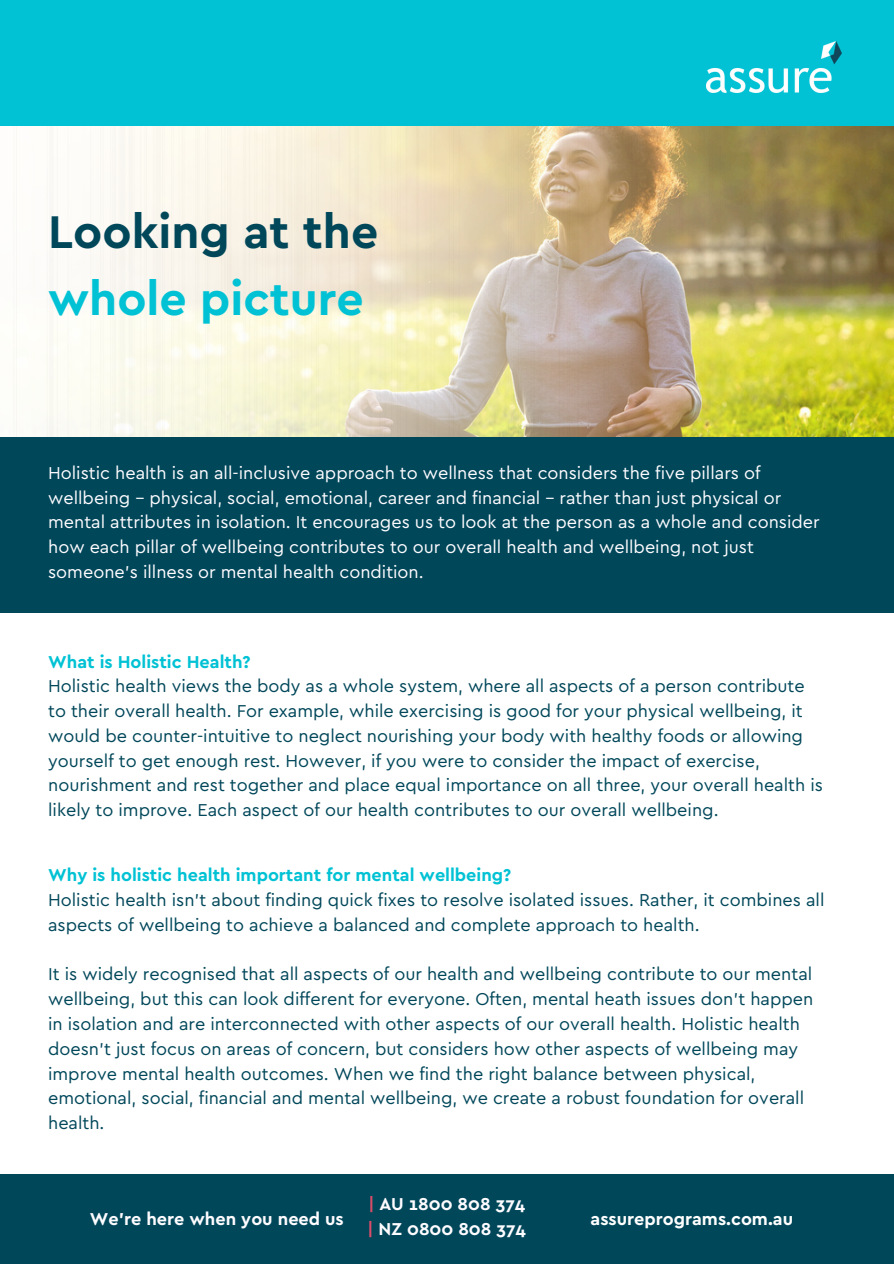
<style>
.page{position:relative;width:894px;height:1264px;background:#fff}
.page>*{position:absolute;margin:0;border:0;box-sizing:border-box;transform-origin:0 0}
.t1{font:700 48px/66.3px "Cera Basic";color:#00475a}
.t2{font:18px/24.8px "Cera Basic";color:#00475a}
.t3{font:18px/24.8px "Cera Basic";color:#fefcff}
.t4{font:700 18px "Cera Basic";color:#00c2d4}
.t5{font:700 18px/24.8px "Cera Basic";color:#fefcff}
.t6{font:700 18px "Cera Basic";color:#fff}
.s1{color:#00c2d4}
.s2{color:#db4d69}
</style>
<div class="page">
<div style="left:0;top:437px;width:893px;height:175px;background:#00475a"></div>
<img style="left:16px;top:126px;width:877px;height:310px">
<div style="left:0;top:0;width:893px;height:126px;background:#00c2d4"></div>
<img style="left:706px;top:41px;width:135px;height:52px">
<div style="left:0;top:1174px;width:893px;height:89px;background:#00475a"></div>
<p class="t1" style="left:48px;top:195px;width:331px">Looking at the <span class="s1">whole picture</span></p>
<h1 class="t3" style="left:48px;top:459px;width:772px">Holistic health is an all-inclusive approach to wellness that considers the five pillars of wellbeing – physical, social, emotional, career and financial – rather than just physical or mental attributes in isolation. It encourages us to look at the person as a whole and consider how each pillar of wellbeing contributes to our overall health and wellbeing, not just someone’s illness or mental health condition.</h1>
<p class="t4" style="left:48px;top:649px;width:204px">What is Holistic Health?</p>
<p class="t2" style="left:48px;top:672px;width:776px">Holistic health views the body as a whole system, where all aspects of a person contribute to their overall health. For example, while exercising is good for your physical wellbeing, it would be counter-intuitive to neglect nourishing your body with healthy foods or allowing yourself to get enough rest. However, if you were to consider the impact of exercise, nourishment and rest together and place equal importance on all three, your overall health is likely to improve. Each aspect of our health contributes to our overall wellbeing.</p>
<p class="t4" style="left:48px;top:863px;width:464px">Why is holistic health important for mental wellbeing?</p>
<p class="t2" style="left:48px;top:886px;width:777px">Holistic health isn’t about finding quick fixes to resolve isolated issues. Rather, it combines all aspects of wellbeing to achieve a balanced and complete approach to health.</p>
<h2 class="t2" style="left:48px;top:960px;width:766px">It is widely recognised that all aspects of our health and wellbeing contribute to our mental wellbeing, but this can look different for everyone. Often, mental heath issues don’t happen in isolation and are interconnected with other aspects of our overall health. Holistic health doesn’t just focus on areas of concern, but considers how other aspects of wellbeing may improve mental health outcomes. When we find the right balance between physical, emotional, social, financial and mental wellbeing, we create a robust foundation for overall health.</h2>
<p class="t5" style="left:367px;top:1190px;width:160px"><span class="s2">|</span> AU 1800 808 374 <span class="s2">|</span> NZ 0800 808 374</p>
<p class="t5" style="left:90px;top:1204px;width:255px">We’re here when you need us</p>
<p class="t6" style="left:590px;top:1206px;width:204px">assureprograms.com.au</p>
</div>
